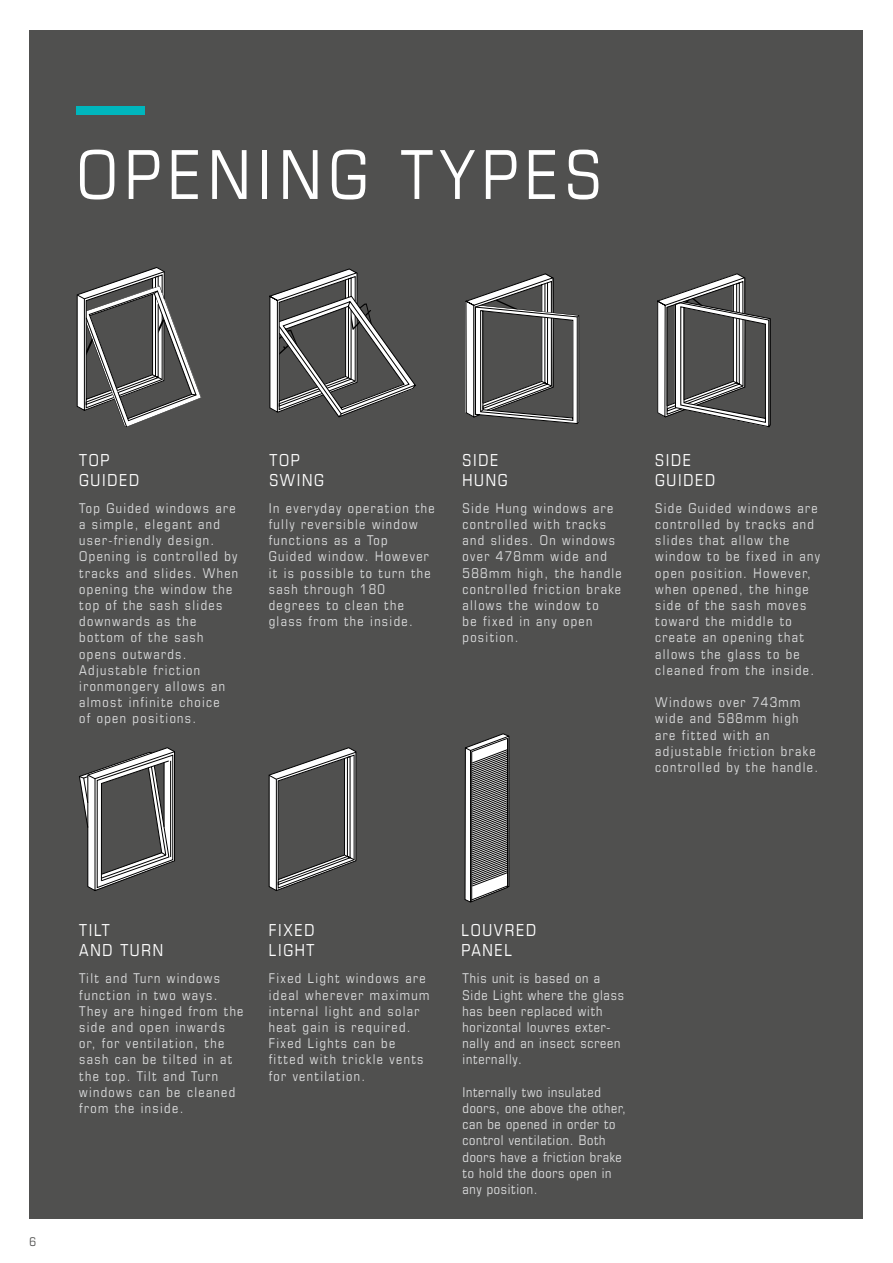
<style>
.page{position:relative;width:893px;height:1263px;background:#fff}
.page>*{position:absolute;margin:0;border:0;box-sizing:border-box;transform-origin:0 0}
.t1{font:condensed 67.5px "Eurostile LT Std";letter-spacing:.1em;color:#fff}
.t2{font:condensed 16.5px/19.8px "Eurostile LT Std";letter-spacing:.1em;color:#fff}
.t3{font:condensed 13.5px/16.2px "Eurostile LT Std";letter-spacing:.1em;color:#dcddde}
.t4{font:condensed 13.5px/16.2px "Eurostile LT Std";letter-spacing:.05em;color:#dcddde}
.t5{font:condensed 13.5px/16.2px "Eurostile LT Std";letter-spacing:.06em;color:#dcddde}
.t6{font:condensed 12px "Eurostile LT Std";color:#50504f}
</style>
<div class="page">
<div style="left:30px;top:30px;width:833px;height:1188px;background:#50504f"></div>
<div style="left:77px;top:106px;width:68px;height:9px;background:#00b6bd"></div>
<svg style="left:269px;top:268px;width:147px;height:150px"></svg>
<svg style="left:657px;top:273px;width:114px;height:155px"></svg>
<svg style="left:465px;top:273px;width:115px;height:151px"></svg>
<svg style="left:268px;top:747px;width:89px;height:144px"></svg>
<svg style="left:464px;top:733px;width:46px;height:170px"></svg>
<svg style="left:76px;top:267px;width:125px;height:160px"></svg>
<svg style="left:79px;top:747px;width:96px;height:144px"></svg>
<h1 class="t1" style="left:77px;top:134px;width:526px">OPENING TYPES</h1>
<p class="t2" style="left:79px;top:450px;width:61px">TOP<br>GUIDED</p>
<p class="t3" style="left:79px;top:500px;width:160px">Top Guided windows are a simple, elegant and user-friendly design.<br>Opening is controlled by tracks and slides. When opening the window the top of the sash slides downwards as the bottom of the sash opens outwards.<br>Adjustable friction ironmongery allows an almost infinite choice<br>of open positions.</p>
<p class="t2" style="left:269px;top:450px;width:56px">TOP<br>SWING</p>
<p class="t2" style="left:462px;top:450px;width:47px">SIDE<br>HUNG</p>
<p class="t2" style="left:655px;top:450px;width:61px">SIDE<br>GUIDED</p>
<p class="t3" style="left:269px;top:500px;width:167px">In everyday operation the fully reversible window functions as a Top<br>Guided window. However it is possible to turn the sash through 180 degrees to clean the glass from the inside.</p>
<p class="t3" style="left:462px;top:500px;width:161px">Side Hung windows are controlled with tracks and slides. On windows over 478mm wide and<br>588mm high, the handle controlled friction brake allows the window to<br>be fixed in any open position.</p>
<p class="t3" style="left:655px;top:500px;width:166px">Side Guided windows are controlled by tracks and slides that allow the window to be fixed in any open position. However, when opened, the hinge side of the sash moves toward the middle to create an opening that allows the glass to be cleaned from the inside.</p>
<p class="t3" style="left:655px;top:694px;width:164px">Windows over 743mm wide and 588mm high are fitted with an adjustable friction brake controlled by the handle.</p>
<p class="t6" style="left:29px;top:1234px;width:8px">6</p>
<p class="t2" style="left:79px;top:920px;width:85px">TILT<br>AND TURN</p>
<p class="t2" style="left:269px;top:920px;width:47px">FIXED<br>LIGHT</p>
<p class="t2" style="left:461px;top:920px;width:76px">LOUVRED<br>PANEL</p>
<p class="t3" style="left:79px;top:970px;width:166px">Tilt and Turn windows function in two ways.<br>They are hinged from the side and open inwards or, for ventilation, the sash can be tilted in at the top. Tilt and Turn windows can be cleaned from the inside.</p>
<p class="t3" style="left:269px;top:970px;width:162px">Fixed Light windows are ideal wherever maximum internal light and solar heat gain is required.<br>Fixed Lights can be fitted with trickle vents for ventilation.</p>
<p class="t5" style="left:462px;top:970px;width:163px">This unit is based on a<br>Side Light where the glass has been replaced with horizontal louvres exter&shy;nally and an insect screen internally.</p>
<p class="t4" style="left:462px;top:1084px;width:165px">Internally two insulated doors, one above the other, can be opened in order to control ventilation. Both doors have a friction brake to hold the doors open in any position.</p>
</div>
